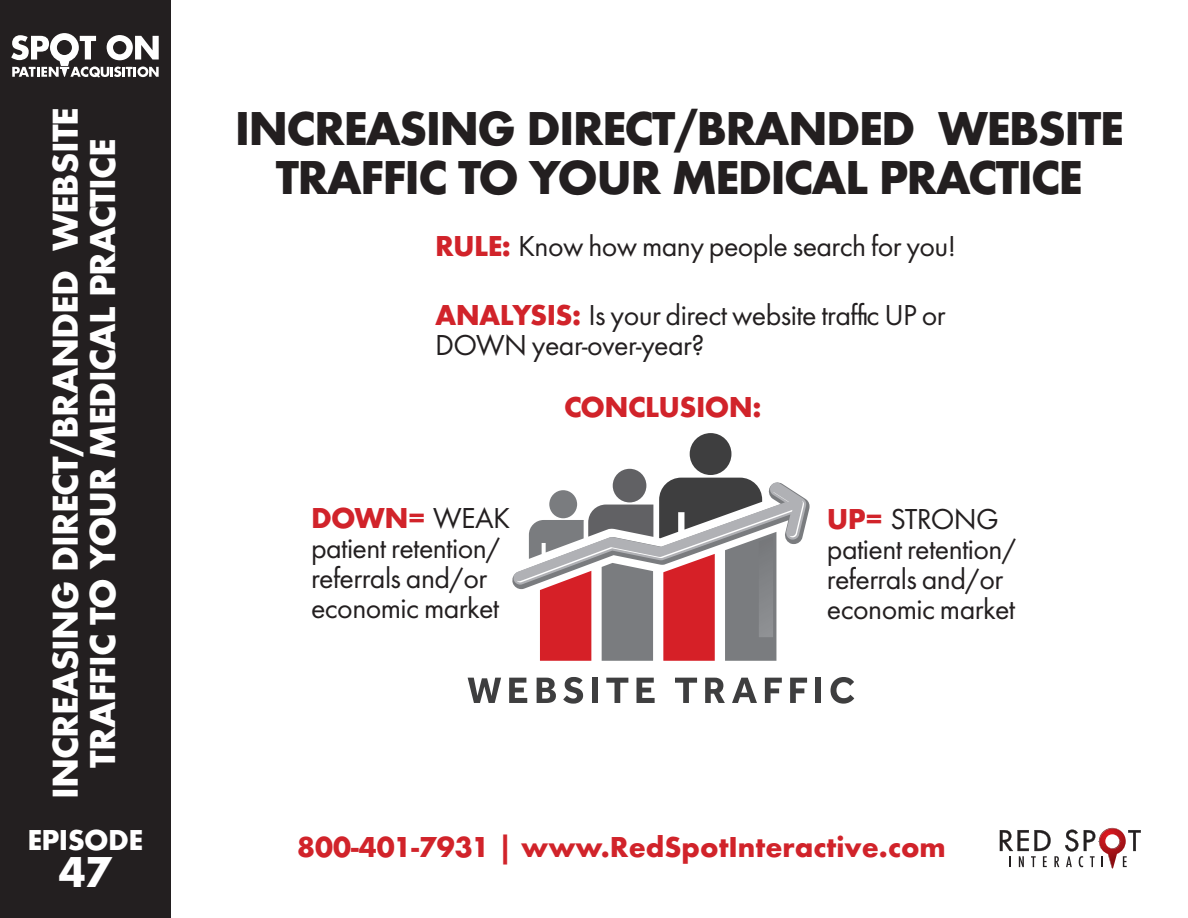
<style>
.page{position:relative;width:1188px;height:918px;background:#fff}
.page>*{position:absolute;margin:0;border:0;box-sizing:border-box;transform-origin:0 0}
.t1{font:49.5px/49.5px "Futura Bld";letter-spacing:-.035em;color:#231f20;text-align:center}
.t2{font:45px "Futura Bld";color:#fff}
.t3{font:37.5px/37.5px "Futura Bld";letter-spacing:-.02em;color:#fff;text-align:center}
.t4{font:30px/30px "Futura";letter-spacing:-.02em;color:#231f20}
.t5{font:30px "Futura Bld";color:#d1232a}
.t6{font:30px "Futura Bld";letter-spacing:-.02em;color:#d1232a}
.t7{font:30px "Futura Bld";letter-spacing:-.02em;color:#fff}
.s1{font-family:"Futura Bld";color:#d1232a}
</style>
<div class="page">
<div style="left:0;top:0;width:171px;height:918px;background:#231f20"></div>
<svg style="left:11px;top:33px;width:148px;height:44px"></svg>
<svg style="left:1000px;top:830px;width:59px;height:37px"></svg>
<svg style="left:1065px;top:828px;width:76px;height:41px"></svg>
<svg style="left:468px;top:678px;width:33px;height:25px"></svg>
<svg style="left:509px;top:678px;width:18px;height:25px"></svg>
<svg style="left:537px;top:678px;width:19px;height:25px"></svg>
<svg style="left:563px;top:677px;width:20px;height:27px"></svg>
<div style="left:593px;top:678px;width:5px;height:25px;background:#3e3e3f"></div>
<svg style="left:606px;top:678px;width:22px;height:25px"></svg>
<svg style="left:637px;top:678px;width:18px;height:25px"></svg>
<svg style="left:675px;top:678px;width:22px;height:25px"></svg>
<svg style="left:705px;top:678px;width:20px;height:25px"></svg>
<svg style="left:732px;top:678px;width:25px;height:25px"></svg>
<svg style="left:765px;top:678px;width:17px;height:25px"></svg>
<svg style="left:790px;top:678px;width:17px;height:25px"></svg>
<div style="left:815px;top:678px;width:6px;height:25px;background:#3e3e3f"></div>
<svg style="left:831px;top:677px;width:23px;height:27px"></svg>
<div style="left:613px;top:469px;width:33px;height:33px;background:#616164;border-radius:50%"></div>
<div style="left:690px;top:433px;width:41px;height:42px;background:#3e3e3f;border-radius:50%"></div>
<svg style="left:512px;top:478px;width:298px;height:183px"></svg>
<p class="t3" style="left:50px;top:799px;width:694px;rotate:-90deg">INCREASING DIRECT/BRANDED WEBSITE<br>TRAFFIC TO YOUR MEDICAL PRACTICE</p>
<p class="t7" style="left:28px;top:820px;width:117px">EPISODE</p>
<p class="t2" style="left:59px;top:842px;width:55px">47</p>
<p class="t1" style="left:235px;top:108px;width:891px">INCREASING DIRECT/BRANDED WEBSITE<br>TRAFFIC TO YOUR MEDICAL PRACTICE</p>
<p class="t4" style="left:435px;top:234px;width:523px"><span class="s1">RULE:</span> Know how many people search for you!</p>
<p class="t4" style="left:435px;top:303px;width:512px"><span class="s1">ANALYSIS:</span> Is your direct website traffic UP or<br>DOWN year-over-year?</p>
<p class="t4" style="left:311px;top:506px;width:201px"><span class="s1">DOWN=</span> WEAK patient retention/ referrals and/or economic market</p>
<p class="t6" style="left:564px;top:387px;width:199px">CONCLUSION:</p>
<p class="t4" style="left:827px;top:506px;width:191px"><span class="s1">UP=</span> STRONG patient retention/ referrals and/or economic market</p>
<p class="t5" style="left:297px;top:827px;width:650px">800-401-7931 | www.RedSpotInteractive.com</p>
</div>
